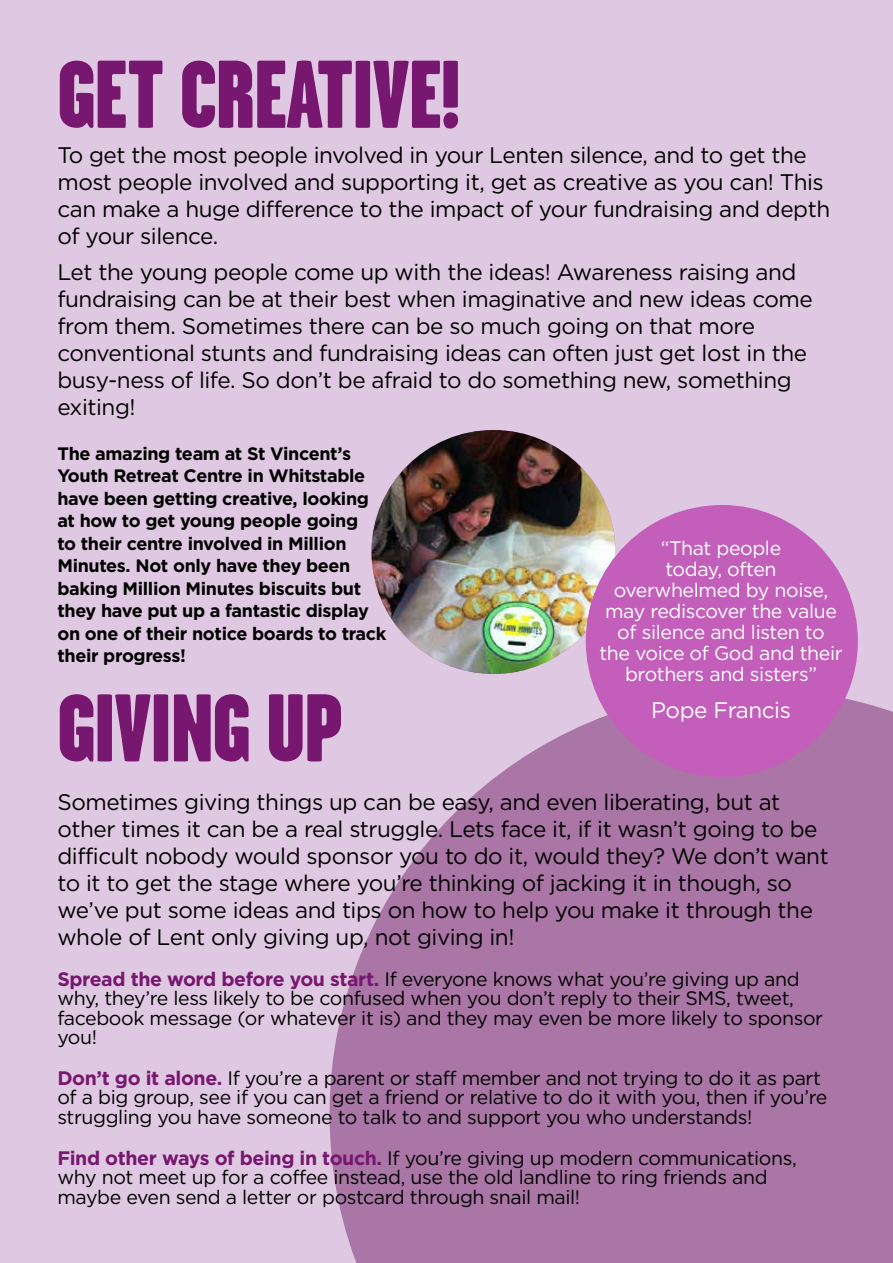
<style>
.page{position:relative;width:893px;height:1263px;background:#dfc8e1}
.page>*{position:absolute;margin:0;border:0;box-sizing:border-box;transform-origin:0 0}
.t1{font:900 96px "Garage Gothic";letter-spacing:-.02em;color:#77176f}
.t2{font:22.5px/27px "Gotham";letter-spacing:-.02em;color:#000}
.t3{font:22.5px "Gotham";letter-spacing:-.02em;color:#fff}
.t4{font:19.5px/19.5px "Gotham";letter-spacing:-.02em;color:#000}
.t5{font:19.5px/21px "Gotham";letter-spacing:-.02em;color:#fff;text-align:center}
.t6{font:700 18px/22.5px "Gotham";letter-spacing:-.02em;color:#000}
.s1{font-weight:700;color:#77176f}
</style>
<div class="page">
<img style="left:371px;top:430px;width:244px;height:244px;border-radius:122px">
<svg style="left:330px;top:689px;width:563px;height:574px;background:#b080ad"></svg>
<div style="left:586px;top:505px;width:272px;height:272px;background:#c35fbb;border-radius:50%"></div>
<h1 class="t1" style="left:57px;top:41px;width:405px">GET CREATIVE!</h1>
<p class="t2" style="left:57px;top:141px;width:774px">To get the most people involved in your Lenten silence, and to get the most people involved and supporting it, get as creative as you can! This can make a huge difference to the impact of your fundraising and depth of your silence.</p>
<p class="t2" style="left:57px;top:258px;width:757px">Let the young people come up with the ideas! Awareness raising and fundraising can be at their best when imaginative and new ideas come from them. Sometimes there can be so much going on that more conventional stunts and fundraising ideas can often just get lost in the busy-ness of life. So don’t be afraid to do something new, something exiting!</p>
<p class="t6" style="left:57px;top:442px;width:331px">The amazing team at St Vincent’s<br>Youth Retreat Centre in Whitstable have been getting creative, looking at how to get young people going<br>to their centre involved in Million<br>Minutes. Not only have they been baking Million Minutes biscuits but they have put up a fantastic display on one of their notice boards to track their progress!</p>
<h1 class="t1" style="left:57px;top:675px;width:287px">GIVING UP</h1>
<p class="t2" style="left:57px;top:788px;width:773px">Sometimes giving things up can be easy, and even liberating, but at other times it can be a real struggle. Lets face it, if it wasn’t going to be difficult nobody would sponsor you to do it, would they? We don’t want to it to get the stage where you’re thinking of jacking it in though, so we’ve put some ideas and tips on how to help you make it through the whole of Lent only giving up, not giving in!</p>
<p class="t4" style="left:57px;top:968px;width:767px"><span class="s1">Spread the word before you start.</span> If everyone knows what you’re giving up and why, they’re less likely to be confused when you don’t reply to their SMS, tweet, facebook message (or whatever it is) and they may even be more likely to sponsor you!</p>
<p class="t4" style="left:57px;top:1068px;width:771px"><span class="s1">Don’t go it alone.</span> If you’re a parent or staff member and not trying to do it as part of a big group, see if you can get a friend or relative to do it with you, then if you’re struggling you have someone to talk to and support you who understands!</p>
<p class="t4" style="left:57px;top:1147px;width:741px"><span class="s1">Find other ways of being in touch.</span> If you’re giving up modern communications, why not meet up for a coffee instead, use the old landline to ring friends and maybe even send a letter or postcard through snail mail!</p>
<p class="t5" style="left:599px;top:537px;width:245px">“That people<br>today, often<br>overwhelmed by noise, may rediscover the value of silence and listen to<br>the voice of God and their brothers and sisters”</p>
<p class="t3" style="left:651px;top:698px;width:141px">Pope Francis</p>
</div>
